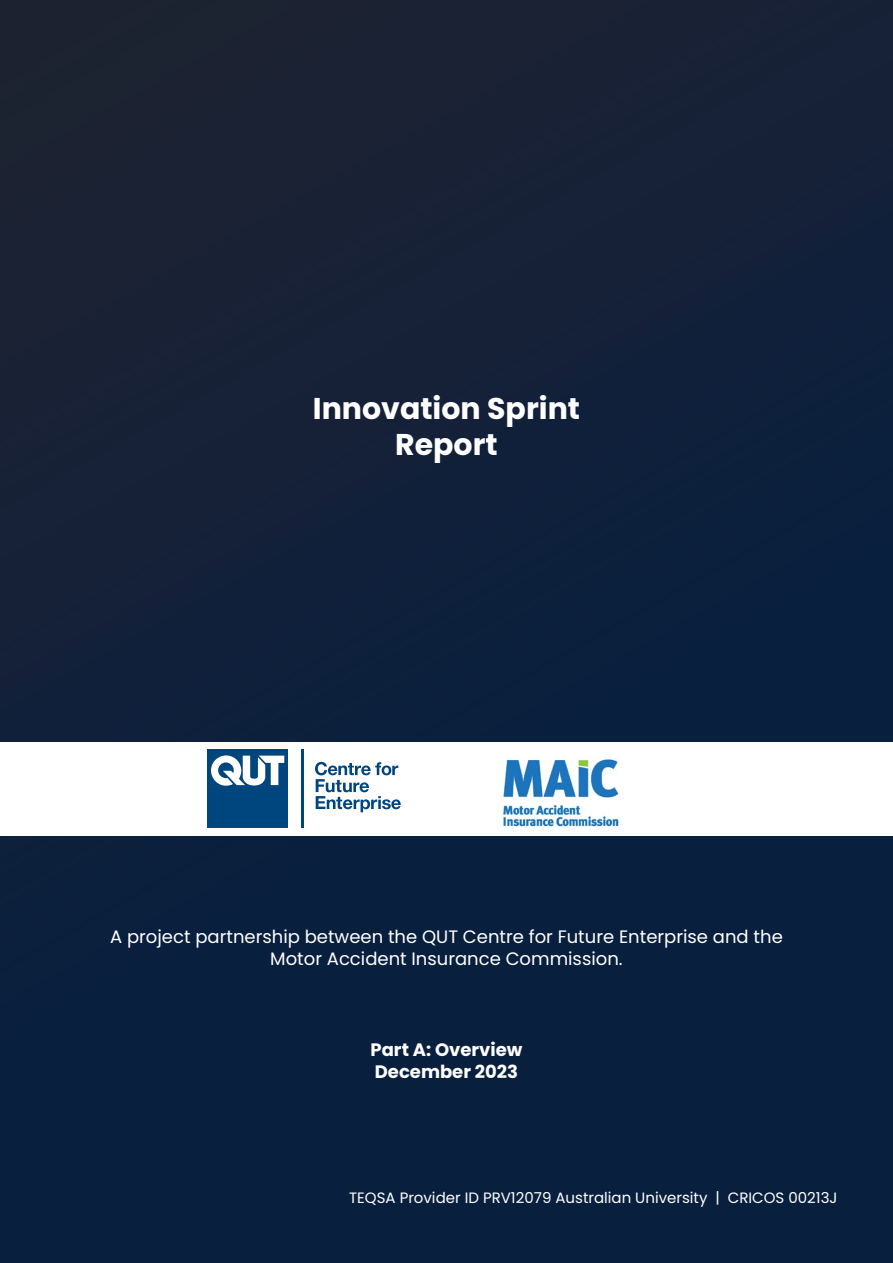
<style>
.page{position:relative;width:893px;height:1263px;background:#fff}
.page>*{position:absolute;margin:0;border:0;box-sizing:border-box;transform-origin:0 0}
.t1{font:700 30px/36px "Poppins";color:#fff;text-align:center}
.t2{font:18px/21.6px "Poppins";color:#fff;text-align:center}
.t3{font:700 18px/21.6px "Poppins";color:#fff}
.t4{font:15px "Poppins";color:#fff}
</style>
<div class="page">
<div style="left:0;top:0;width:893px;height:1263px;background:linear-gradient(to right,#142138,#0d203d)"></div>
<div style="left:0;top:743px;width:893px;height:93px;background:#fff"></div>
<hr style="left:301px;top:749px;width:3px;height:79px;background:#00467e">
<div style="left:208px;top:749px;width:80px;height:79px;background:#00467e"></div>
<svg style="left:211px;top:755px;width:73px;height:31px"></svg>
<svg style="left:315px;top:762px;width:86px;height:50px"></svg>
<img style="left:502px;top:759px;width:117px;height:68px">
<p class="t1" style="left:313px;top:391px;width:269px">Innovation Sprint<br>Report</p>
<p class="t2" style="left:110px;top:926px;width:674px">A project partnership between the QUT Centre for Future Enterprise and the<br>Motor Accident Insurance Commission.</p>
<p class="t3" style="left:370px;top:1039px;width:153px">Part A: Overview<br>December 2023</p>
<p class="t4" style="left:349px;top:1189px;width:490px">TEQSA Provider ID PRV12079 Australian University | CRICOS 00213J</p>
</div>
